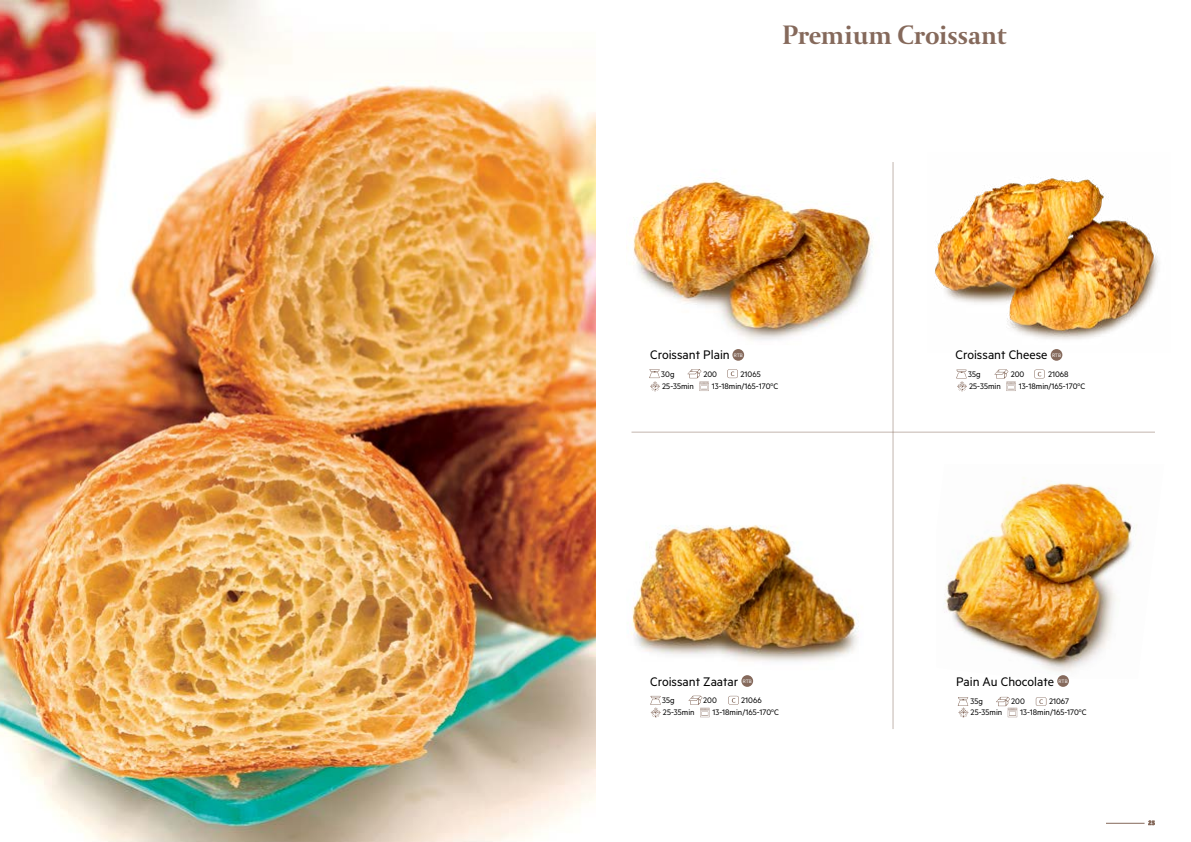
<style>
.page{position:relative;width:1191px;height:842px;background:#fff}
.page>*{position:absolute;margin:0;border:0;box-sizing:border-box;transform-origin:0 0}
.t1{font:700 28px "DTL Paradox T";color:#85695b}
.t2{font:14px "Metric";color:#000}
.t3{font:9px "Metric";color:#000}
.t4{font:5.5px "Metric";letter-spacing:-.005em;color:#fff}
</style>
<div class="page">
<hr style="left:1106px;top:823px;width:38px;height:1px;background:#85695b">
<img style="left:0;top:0;width:595px;height:842px">
<img style="left:944px;top:477px;width:193px;height:202px">
<img style="left:934px;top:178px;width:226px;height:175px">
<img style="left:631px;top:525px;width:228px;height:154px">
<img style="left:627px;top:179px;width:246px;height:177px">
<svg style="left:727px;top:369px;width:11px;height:9px"></svg>
<svg style="left:1034px;top:370px;width:10px;height:8px"></svg>
<svg style="left:728px;top:696px;width:11px;height:9px"></svg>
<svg style="left:1035px;top:697px;width:11px;height:9px"></svg>
<hr style="left:893px;top:162px;width:1px;height:567px;background:#85695b">
<hr style="left:631px;top:432px;width:524px;height:1px;background:#85695b">
<svg style="left:687px;top:369px;width:22px;height:22px"></svg>
<svg style="left:649px;top:369px;width:11px;height:22px"></svg>
<svg style="left:994px;top:369px;width:21px;height:22px"></svg>
<svg style="left:956px;top:370px;width:11px;height:21px"></svg>
<svg style="left:688px;top:696px;width:21px;height:21px"></svg>
<svg style="left:650px;top:696px;width:11px;height:21px"></svg>
<svg style="left:996px;top:697px;width:21px;height:20px"></svg>
<svg style="left:957px;top:697px;width:11px;height:20px"></svg>
<div style="left:732px;top:349px;width:12px;height:12px;background:#85695b;border-radius:50%"></div>
<div style="left:1050px;top:349px;width:12px;height:12px;background:#85695b;border-radius:50%"></div>
<div style="left:741px;top:675px;width:12px;height:12px;background:#85695b;border-radius:50%"></div>
<div style="left:1057px;top:675px;width:12px;height:12px;background:#85695b;border-radius:50%"></div>
<h1 class="t1" style="left:782px;top:18px;width:225px">Premium Croissant</h1>
<h2 class="t2" style="left:650px;top:347px;width:81px">Croissant Plain</h2>
<h2 class="t2" style="left:955px;top:347px;width:94px">Croissant Cheese</h2>
<p class="t3" style="left:661px;top:369px;width:15px">30g</p>
<p class="t3" style="left:703px;top:369px;width:15px">200</p>
<p class="t3" style="left:740px;top:369px;width:22px">21065</p>
<p class="t3" style="left:968px;top:369px;width:14px">35g</p>
<p class="t3" style="left:1010px;top:369px;width:15px">200</p>
<p class="t3" style="left:1048px;top:369px;width:22px">21068</p>
<p class="t4" style="left:733px;top:352px;width:11px">RTB</p>
<p class="t4" style="left:1052px;top:352px;width:11px">RTB</p>
<p class="t3" style="left:662px;top:381px;width:33px">25-35min</p>
<p class="t3" style="left:711px;top:381px;width:68px">13-18min/165-170<sup>o</sup>C</p>
<p class="t3" style="left:969px;top:381px;width:33px">25-35min</p>
<p class="t3" style="left:1018px;top:381px;width:68px">13-18min/165-170<sup>o</sup>C</p>
<h2 class="t2" style="left:956px;top:673px;width:99px">Pain Au Chocolate</h2>
<h2 class="t2" style="left:650px;top:673px;width:90px">Croissant Zaatar</h2>
<p class="t3" style="left:662px;top:695px;width:14px">35g</p>
<p class="t3" style="left:703px;top:695px;width:15px">200</p>
<p class="t3" style="left:741px;top:695px;width:22px">21066</p>
<p class="t3" style="left:970px;top:696px;width:14px">35g</p>
<p class="t3" style="left:1011px;top:696px;width:15px">200</p>
<p class="t3" style="left:1049px;top:696px;width:21px">21067</p>
<p class="t4" style="left:742px;top:678px;width:11px">RTB</p>
<p class="t4" style="left:1058px;top:678px;width:11px">RTB</p>
<p class="t3" style="left:663px;top:707px;width:33px">25-35min</p>
<p class="t3" style="left:712px;top:707px;width:68px">13-18min/165-170<sup>o</sup>C</p>
<p class="t3" style="left:970px;top:707px;width:33px">25-35min</p>
<p class="t3" style="left:1020px;top:707px;width:68px">13-18min/165-170<sup>o</sup>C</p>
</div>
